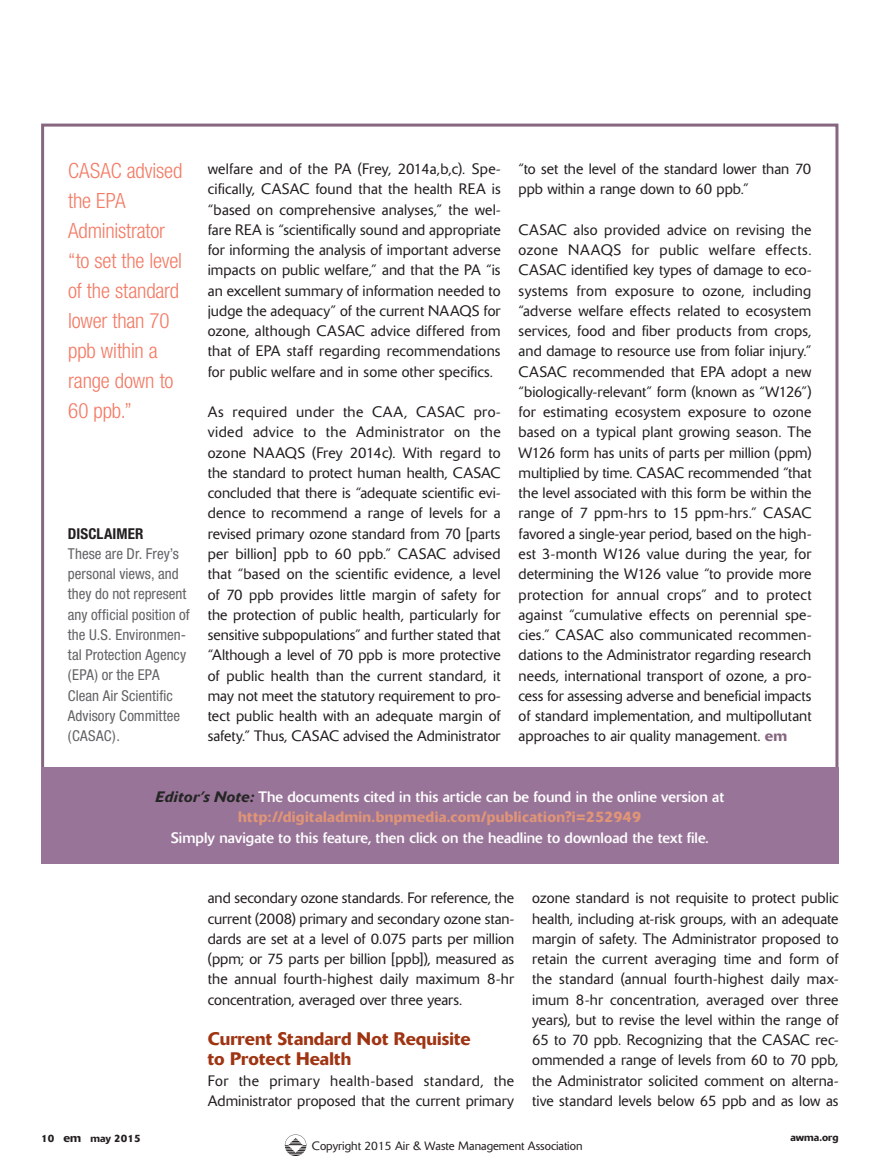
<style>
.page{position:relative;width:877px;height:1172px;background:#fff}
.page>*{position:absolute;margin:0;border:0;box-sizing:border-box;transform-origin:0 0}
.t1{font:300 condensed 21px/30px "Helvetica Neue";letter-spacing:-.01em;color:#f37a64}
.t2{font:500 18px/20.2px "Delta BQ";letter-spacing:.005em;color:#9f3413}
.t3{font:300 15px/20.2px "Delta BQ";letter-spacing:.005em;color:#231f20;text-align:justify}
.t4{font:15px/20.2px "Delta BQ";letter-spacing:.005em;color:#fff;text-align:center}
.t5{font:condensed 15px/20.2px "Helvetica Neue";color:#636366}
.t6{font:700 condensed 15px "Helvetica Neue";letter-spacing:.005em;color:#231f20}
.t7{font:300 12px "Delta BQ";color:#231f20}
.t8{font:500 10.5px "Delta BQ";color:#231f20}
.s1{font-weight:500;color:#866680}
.s2{font-weight:500;font-style:italic;color:#242624}
.s3{font-weight:500;color:#e09576}
.s4{font-size:12px}
</style>
<div class="page">
<div style="left:41px;top:767px;width:797px;height:97px;background:#997499"></div>
<svg style="left:285px;top:1134px;width:21px;height:22px"></svg>
<h1 class="t1" style="left:68px;top:155px;width:116px">CASAC advised the EPA<br>Administrator “to set the level of the standard lower than 70 ppb within a range down to<br>60 ppb.”</h1>
<p class="t6" style="left:68px;top:524px;width:77px">DISCLAIMER</p>
<p class="t5" style="left:68px;top:543px;width:123px">These are Dr. Frey’s personal views, and they do not represent any official position of the U.S. Environmen&shy;tal Protection Agency (EPA) or the EPA<br>Clean Air Scientific<br>Advisory Committee (CASAC).</p>
<p class="t3" style="left:208px;top:159px;width:294px">welfare and of the PA (Frey, 2014a,b,c). Spe&shy;cifically, CASAC found that the health REA is “based on comprehensive analyses,” the wel&shy;fare REA is “scientifically sound and appropriate for informing the analysis of important adverse impacts on public welfare,” and that the PA “is an excellent summary of information needed to judge the adequacy” of the current NAAQS for ozone, although CASAC advice differed from that of EPA staff regarding recommendations for public welfare and in some other specifics.</p>
<p class="t3" style="left:208px;top:402px;width:294px">As required under the CAA, CASAC pro&shy;vided advice to the Administrator on the ozone NAAQS (Frey 2014c). With regard to the standard to protect human health, CASAC concluded that there is “adequate scientific evi&shy;dence to recommend a range of levels for a revised primary ozone standard from 70 [parts per billion] ppb to 60 ppb.” CASAC advised that “based on the scientific evidence, a level of 70 ppb provides little margin of safety for the protection of public health, particularly for sensitive subpopulations” and further stated that “Although a level of 70 ppb is more protective of public health than the current standard, it may not meet the statutory requirement to pro&shy;tect public health with an adequate margin of safety.” Thus, CASAC advised the Administrator</p>
<p class="t3" style="left:518px;top:159px;width:294px">“to set the level of the standard lower than 70 ppb within a range down to 60 ppb.”</p>
<p class="t3" style="left:518px;top:220px;width:294px">CASAC also provided advice on revising the ozone NAAQS for public welfare effects.<br>CASAC identified key types of damage to eco&shy;systems from exposure to ozone, including “adverse welfare effects related to ecosystem services, food and fiber products from crops, and damage to resource use from foliar injury.” CASAC recommended that EPA adopt a new “biologically-relevant” form (known as “W126”) for estimating ecosystem exposure to ozone based on a typical plant growing season. The W126 form has units of parts per million (ppm) multiplied by time. CASAC recommended “that the level associated with this form be within the range of 7 ppm-hrs to 15 ppm-hrs.” CASAC favored a single-year period, based on the high&shy;est 3-month W126 value during the year, for determining the W126 value “to provide more protection for annual crops” and to protect against “cumulative effects on perennial spe&shy;cies.” CASAC also communicated recommen&shy;dations to the Administrator regarding research needs, international transport of ozone, a pro&shy;cess for assessing adverse and beneficial impacts of standard implementation, and multipollutant approaches to air quality management. <span class="s1">em</span></p>
<p class="t4" style="left:155px;top:786px;width:570px"><span class="s2">Editor’s Note:</span> The documents cited in this article can be found in the online version at <span class="s3">http://digitaladmin.bnpmedia.com/publication?i=252949</span></p>
<p class="t4" style="left:171px;top:827px;width:539px">Simply navigate to this feature, then click on the headline to download the text file.</p>
<p class="t3" style="left:208px;top:888px;width:308px">and secondary ozone standards. For reference, the current (2008) primary and secondary ozone stan&shy;dards are set at a level of 0.075 parts per million (ppm; or 75 parts per billion [ppb]), measured as the annual fourth-highest daily maximum 8-hr concentration, averaged over three years.</p>
<p class="t2" style="left:208px;top:1028px;width:264px">Current Standard Not Requisite to Protect Health</p>
<p class="t3" style="left:208px;top:1070px;width:308px">For the primary health-based standard, the<br>Administrator proposed that the current primary</p>
<p class="t3" style="left:532px;top:888px;width:308px">ozone standard is not requisite to protect public health, including at-risk groups, with an adequate margin of safety. The Administrator proposed to retain the current averaging time and form of the standard (annual fourth-highest daily max&shy;imum 8-hr concentration, averaged over three years), but to revise the level within the range of 65 to 70 ppb. Recognizing that the CASAC rec&shy;ommended a range of levels from 60 to 70 ppb, the Administrator solicited comment on alterna&shy;tive standard levels below 65 ppb and as low as</p>
<p class="t8" style="left:41px;top:1131px;width:101px">10 <span class="s4">em</span> may 2015</p>
<p class="t8" style="left:790px;top:1130px;width:49px">awma.org</p>
<p class="t7" style="left:312px;top:1138px;width:272px">Copyright 2015 Air &amp; Waste Management Association</p>
</div>
